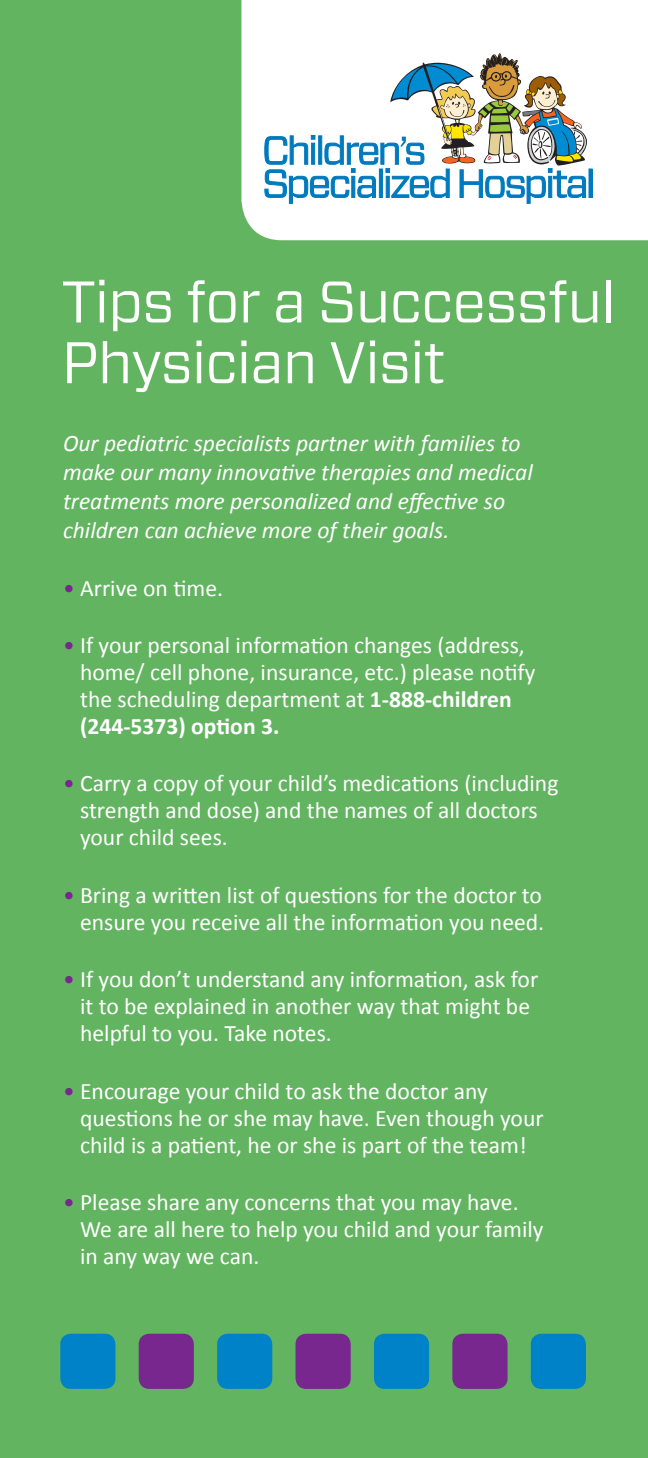
<style>
.page{position:relative;width:648px;height:1458px;background:#63b461}
.page>*{position:absolute;margin:0;border:0;box-sizing:border-box;transform-origin:0 0}
.t1{font:58.5px/60.8px "Forza";letter-spacing:-.015em;color:#fff}
.t2{font:23.62px/27px "Calibri";color:#fff}
.t3{font:italic 23.62px/29.2px "Calibri";color:#fff}
.s1{color:#77278d}
.s2{font-weight:700}
</style>
<div class="page">
<div style="left:241px;top:0;width:407px;height:240px;background:#fff"></div>
<div style="left:589px;top:169px;width:3px;height:29px;border:1px solid #007abe"></div>
<svg style="left:264px;top:53px;width:323px;height:151px;background:#c4d5d8"></svg>
<div style="left:60px;top:1334px;width:55px;height:55px;background:#0082c8;border-radius:11px"></div>
<div style="left:139px;top:1334px;width:55px;height:55px;background:#77278d;border-radius:11px"></div>
<div style="left:217px;top:1334px;width:55px;height:55px;background:#0082c8;border-radius:11px"></div>
<div style="left:296px;top:1334px;width:55px;height:55px;background:#77278d;border-radius:11px"></div>
<div style="left:374px;top:1334px;width:55px;height:55px;background:#0082c8;border-radius:11px"></div>
<div style="left:452px;top:1334px;width:56px;height:55px;background:#77278d;border-radius:11px"></div>
<div style="left:531px;top:1334px;width:55px;height:55px;background:#0082c8;border-radius:11px"></div>
<p class="t1" style="left:62px;top:271px;width:556px">Tips for a Successful<br>Physician Visit</p>
<p class="t3" style="left:63px;top:427px;width:471px">Our pediatric specialists partner with families to make our many innovative therapies and medical treatments more personalized and effective so children can achieve more of their goals.</p>
<p class="t2" style="left:63px;top:574px;width:162px"><span class="s1">•</span> Arrive on time.</p>
<p class="t2" style="left:80px;top:632px;width:457px;text-indent:-17px"><span class="s1">•</span> If your personal information changes (address, home/ cell phone, insurance, etc.) please notify the scheduling department at <span class="s2">1-888-children (244-5373) option 3.</span></p>
<p class="t2" style="left:80px;top:770px;width:480px;text-indent:-17px"><span class="s1">•</span> Carry a copy of your child’s medications (including strength and dose) and the names of all doctors your child sees.</p>
<p class="t2" style="left:63px;top:882px;width:483px;text-align:right"><span class="s1">•</span> Bring a written list of questions for the doctor to ensure you receive all the information you need.</p>
<p class="t2" style="left:80px;top:966px;width:460px;text-indent:-17px"><span class="s1">•</span> If you don’t understand any information, ask for it to be explained in another way that might be helpful to you. Take notes.</p>
<p class="t2" style="left:80px;top:1077px;width:465px;text-indent:-17px"><span class="s1">•</span> Encourage your child to ask the doctor any questions he or she may have. Even though your child is a patient, he or she is part of the team!</p>
<p class="t2" style="left:80px;top:1189px;width:465px;text-indent:-17px"><span class="s1">•</span> Please share any concerns that you may have.<br>We are all here to help you child and your family in any way we can.</p>
</div>
